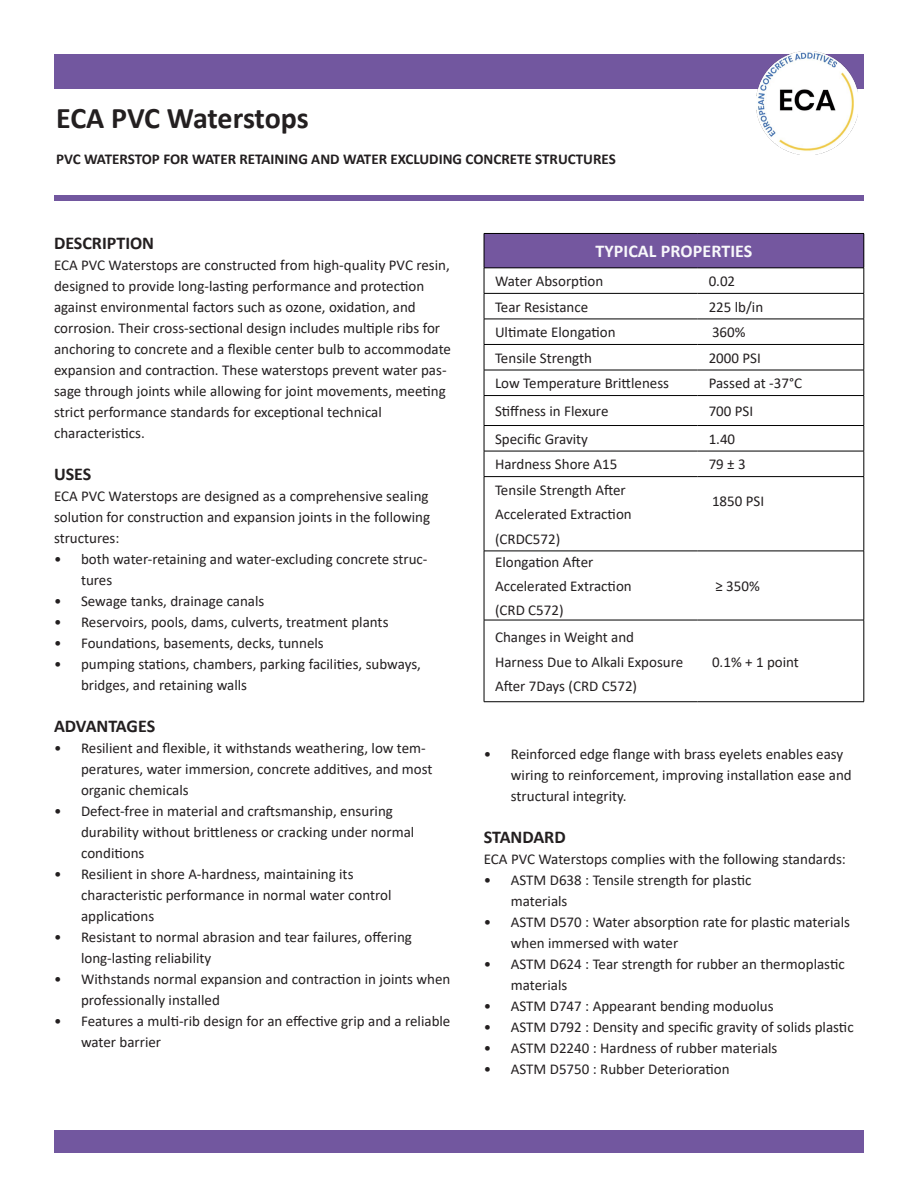
<style>
.page{position:relative;width:918px;height:1188px;background:#fff}
.page>*{position:absolute;margin:0;border:0;box-sizing:border-box;transform-origin:0 0}
.t1{font:700 30px "Calibri";letter-spacing:-.01em;color:#231f20}
.t2{font:700 18px "Calibri";color:#231f20}
.t3{font:700 18px "Calibri";letter-spacing:.005em;color:#f8f8fb}
.Calibri{font:15px/21px "Calibri";color:#231f20}
.t4{font:700 15px "Calibri";color:#231f20}
</style>
<div class="page">
<div style="left:54px;top:54px;width:810px;height:34px;background:#72579f"></div>
<div style="left:54px;top:195px;width:810px;height:5px;background:#72579f"></div>
<div style="left:54px;top:1130px;width:810px;height:23px;background:#72579f"></div>
<img style="left:756px;top:52px;width:103px;height:102px">
<div style="left:484px;top:233px;width:380px;height:35px;background:#74579f"></div>
<hr style="left:484px;top:233px;width:214px;height:1px;background:#000">
<hr style="left:484px;top:234px;width:1px;height:34px;background:#000">
<hr style="left:698px;top:233px;width:166px;height:1px;background:#000">
<hr style="left:864px;top:234px;width:1px;height:34px;background:#000">
<hr style="left:484px;top:268px;width:214px;height:1px;background:#000">
<hr style="left:698px;top:268px;width:166px;height:1px;background:#000">
<hr style="left:484px;top:293px;width:214px;height:1px;background:#000">
<hr style="left:698px;top:293px;width:166px;height:1px;background:#000">
<hr style="left:484px;top:319px;width:214px;height:1px;background:#000">
<hr style="left:698px;top:319px;width:166px;height:1px;background:#000">
<hr style="left:484px;top:344px;width:214px;height:1px;background:#000">
<hr style="left:698px;top:344px;width:166px;height:1px;background:#000">
<hr style="left:484px;top:370px;width:214px;height:1px;background:#000">
<hr style="left:698px;top:370px;width:166px;height:1px;background:#000">
<hr style="left:484px;top:395px;width:214px;height:1px;background:#000">
<hr style="left:698px;top:395px;width:166px;height:1px;background:#000">
<hr style="left:484px;top:425px;width:214px;height:1px;background:#000">
<hr style="left:698px;top:425px;width:166px;height:1px;background:#000">
<hr style="left:484px;top:451px;width:214px;height:1px;background:#000">
<svg style="left:484px;top:268px;width:1px;height:208px"></svg>
<hr style="left:698px;top:451px;width:166px;height:1px;background:#000">
<svg style="left:864px;top:268px;width:1px;height:208px"></svg>
<hr style="left:484px;top:476px;width:214px;height:1px;background:#000">
<hr style="left:484px;top:477px;width:1px;height:74px;background:#000">
<hr style="left:698px;top:476px;width:166px;height:1px;background:#000">
<hr style="left:864px;top:477px;width:1px;height:74px;background:#000">
<hr style="left:484px;top:551px;width:214px;height:1px;background:#000">
<hr style="left:484px;top:551px;width:1px;height:69px;background:#000">
<hr style="left:698px;top:551px;width:166px;height:1px;background:#000">
<hr style="left:864px;top:551px;width:1px;height:69px;background:#000">
<hr style="left:484px;top:620px;width:214px;height:1px;background:#000">
<hr style="left:484px;top:620px;width:1px;height:82px;background:#000">
<hr style="left:698px;top:620px;width:166px;height:1px;background:#000">
<hr style="left:864px;top:620px;width:1px;height:82px;background:#000">
<hr style="left:484px;top:701px;width:214px;height:1px;background:#000">
<hr style="left:698px;top:701px;width:166px;height:1px;background:#000">
<p class="t1" style="left:56px;top:97px;width:254px">ECA PVC Waterstops</p>
<p class="t4" style="left:56px;top:149px;width:561px">PVC WATERSTOP FOR WATER RETAINING AND WATER EXCLUDING CONCRETE STRUCTURES</p>
<p class="t2" style="left:54px;top:230px;width:102px">DESCRIPTION</p>
<p class="Calibri" style="left:54px;top:254px;width:399px">ECA PVC Waterstops are constructed from high-quality PVC resin, designed to provide long-lasting performance and protection against environmental factors such as ozone, oxidation, and corrosion. Their cross-sectional design includes multiple ribs for anchoring to concrete and a flexible center bulb to accommodate expansion and contraction. These waterstops prevent water pas&shy;sage through joints while allowing for joint movements, meeting strict performance standards for exceptional technical</p>
<p class="Calibri" style="left:54px;top:422px;width:92px">characteristics.</p>
<p class="t2" style="left:54px;top:461px;width:39px">USES</p>
<p class="Calibri" style="left:54px;top:485px;width:378px;text-align:justify">ECA PVC Waterstops are designed as a comprehensive sealing solution for construction and expansion joints in the following structures:</p>
<p class="Calibri" style="left:81px;top:548px;width:348px;text-indent:-27px">• both water-retaining and water-excluding concrete struc&shy;tures</p>
<p class="Calibri" style="left:54px;top:590px;width:212px">• Sewage tanks, drainage canals</p>
<p class="Calibri" style="left:54px;top:611px;width:336px">• Reservoirs, pools, dams, culverts, treatment plants</p>
<p class="Calibri" style="left:54px;top:632px;width:271px">• Foundations, basements, decks, tunnels</p>
<p class="Calibri" style="left:81px;top:653px;width:341px;text-indent:-27px">• pumping stations, chambers, parking facilities, subways, bridges, and retaining walls</p>
<p class="t2" style="left:54px;top:713px;width:103px">ADVANTAGES</p>
<p class="Calibri" style="left:81px;top:737px;width:353px;text-indent:-27px">• Resilient and flexible, it withstands weathering, low tem&shy;peratures, water immersion, concrete additives, and most organic chemicals</p>
<p class="Calibri" style="left:54px;top:800px;width:341px">• Defect-free in material and craftsmanship, ensuring</p>
<p class="Calibri" style="left:81px;top:821px;width:335px">durability without brittleness or cracking under normal</p>
<p class="Calibri" style="left:81px;top:842px;width:65px">conditions</p>
<p class="Calibri" style="left:54px;top:863px;width:301px">• Resilient in shore A-hardness, maintaining its</p>
<p class="Calibri" style="left:81px;top:884px;width:312px">characteristic performance in normal water control</p>
<p class="Calibri" style="left:81px;top:905px;width:75px">applications</p>
<p class="Calibri" style="left:81px;top:926px;width:332px;text-indent:-27px">• Resistant to normal abrasion and tear failures, offering long-lasting reliability</p>
<p class="Calibri" style="left:81px;top:968px;width:371px;text-indent:-27px">• Withstands normal expansion and contraction in joints when professionally installed</p>
<p class="Calibri" style="left:81px;top:1010px;width:371px;text-indent:-27px">• Features a multi-rib design for an effective grip and a reliable water barrier</p>
<p class="t3" style="left:595px;top:239px;width:159px">TYPICAL PROPERTIES</p>
<p class="Calibri" style="left:495px;top:270px;width:110px">Water Absorption</p>
<p class="Calibri" style="left:709px;top:270px;width:28px">0.02</p>
<p class="Calibri" style="left:495px;top:296px;width:95px">Tear Resistance</p>
<p class="Calibri" style="left:709px;top:296px;width:56px">225 lb/in</p>
<p class="Calibri" style="left:495px;top:321px;width:122px">Ultimate Elongation</p>
<p class="Calibri" style="left:712px;top:321px;width:35px">360%</p>
<p class="Calibri" style="left:495px;top:347px;width:98px">Tensile Strength</p>
<p class="Calibri" style="left:709px;top:347px;width:54px">2000 PSI</p>
<p class="Calibri" style="left:495px;top:373px;width:176px">Low Temperature Brittleness</p>
<p class="Calibri" style="left:709px;top:373px;width:95px">Passed at -37°C</p>
<p class="Calibri" style="left:495px;top:400px;width:115px">Stiffness in Flexure</p>
<p class="Calibri" style="left:709px;top:400px;width:46px">700 PSI</p>
<p class="Calibri" style="left:495px;top:428px;width:95px">Specific Gravity</p>
<p class="Calibri" style="left:709px;top:428px;width:28px">1.40</p>
<p class="Calibri" style="left:495px;top:454px;width:124px">Hardness Shore A15</p>
<p class="Calibri" style="left:709px;top:454px;width:39px">79 ± 3</p>
<p class="Calibri" style="left:495px;top:479px;width:132px">Tensile Strength After</p>
<p class="Calibri" style="left:495px;top:504px;width:138px">Accelerated Extraction</p>
<p class="Calibri" style="left:495px;top:528px;width:67px">(CRDC572)</p>
<p class="Calibri" style="left:712px;top:490px;width:54px">1850 PSI</p>
<p class="Calibri" style="left:495px;top:551px;width:100px">Elongation After</p>
<p class="Calibri" style="left:495px;top:575px;width:138px">Accelerated Extraction</p>
<p class="Calibri" style="left:495px;top:600px;width:70px">(CRD C572)</p>
<p class="Calibri" style="left:495px;top:626px;width:141px">Changes in Weight and</p>
<p class="Calibri" style="left:495px;top:651px;width:190px">Harness Due to Alkali Exposure</p>
<p class="Calibri" style="left:495px;top:675px;width:144px">After 7Days (CRD C572)</p>
<p class="Calibri" style="left:715px;top:575px;width:46px">≥ 350%</p>
<p class="Calibri" style="left:712px;top:651px;width:88px">0.1% + 1 point</p>
<p class="Calibri" style="left:511px;top:743px;width:342px;text-indent:-27px">• Reinforced edge flange with brass eyelets enables easy wiring to reinforcement, improving installation ease and structural integrity.</p>
<p class="t2" style="left:484px;top:824px;width:83px">STANDARD</p>
<p class="Calibri" style="left:484px;top:848px;width:364px">ECA PVC Waterstops complies with the following standards:</p>
<p class="Calibri" style="left:484px;top:869px;width:269px">• ASTM D638 : Tensile strength for plastic</p>
<p class="Calibri" style="left:511px;top:890px;width:58px">materials</p>
<p class="Calibri" style="left:511px;top:911px;width:341px;text-indent:-27px">• ASTM D570 : Water absorption rate for plastic materials when immersed with water</p>
<p class="Calibri" style="left:511px;top:953px;width:335px;text-indent:-27px">• ASTM D624 : Tear strength for rubber an thermoplastic materials</p>
<p class="Calibri" style="left:484px;top:995px;width:291px">• ASTM D747 : Appearant bending moduolus</p>
<p class="Calibri" style="left:484px;top:1016px;width:371px">• ASTM D792 : Density and specific gravity of solids plastic</p>
<p class="Calibri" style="left:484px;top:1037px;width:295px">• ASTM D2240 : Hardness of rubber materials</p>
<p class="Calibri" style="left:484px;top:1058px;width:247px">• ASTM D5750 : Rubber Deterioration</p>
</div>
